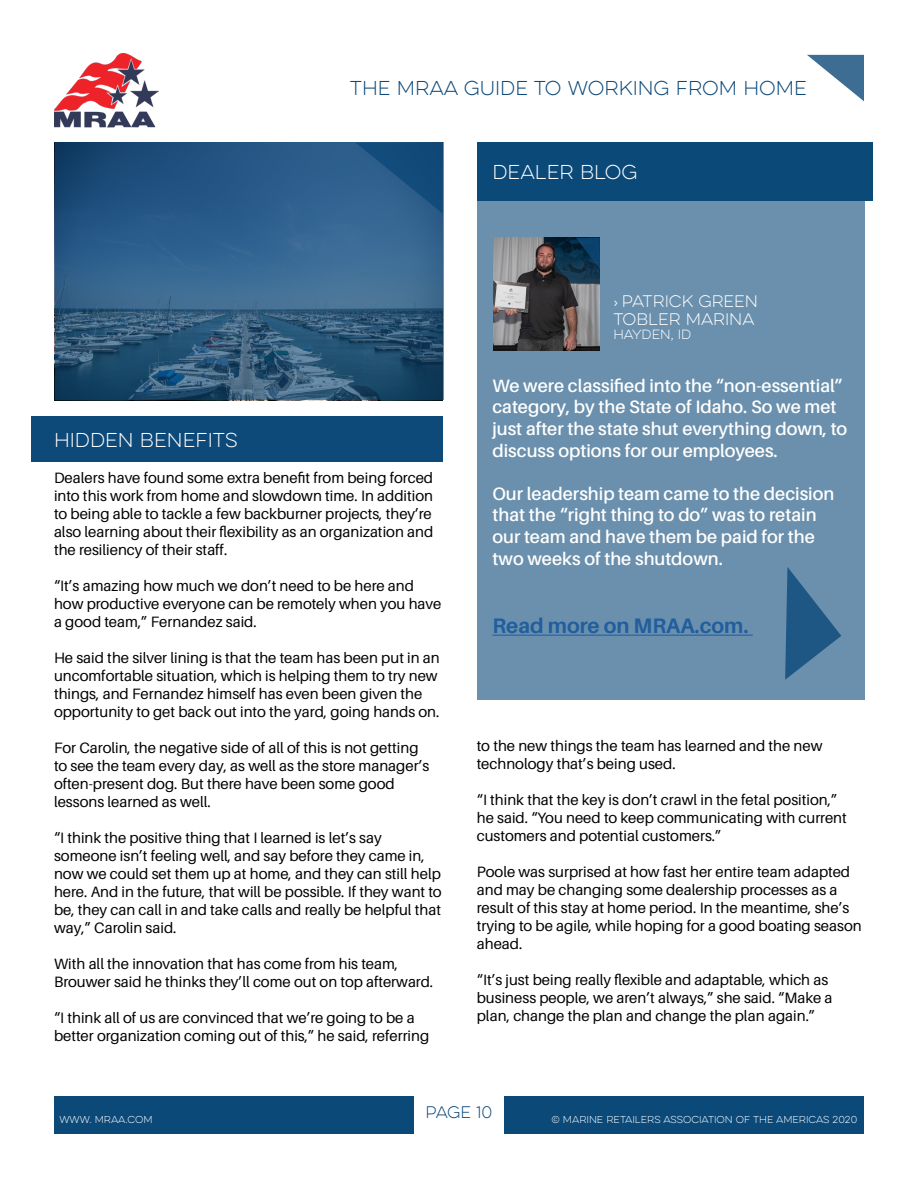
<style>
.page{position:relative;width:918px;height:1188px;background:#fff}
.page>*{position:absolute;margin:0;border:0;box-sizing:border-box;transform-origin:0 0}
.t1{font:700 21px "Aileron";color:#215e9e}
.t2{font:600 18px/21.6px "Aileron";color:#fff}
.t3{font:100 18px "Eveleth Clean";color:#0d4979}
.t4{font:100 18px "Eveleth Clean";color:#fff}
.t5{font:15px/18px "Aileron";color:#000}
.t6{font:100 15px/18px "Eveleth Clean";color:#fff}
.t7{font:100 15px "Eveleth Clean";letter-spacing:-.02em;color:#0d4979}
.t8{font:100 12px "Eveleth Clean";color:#fff}
.t9{font:100 9px "Eveleth Clean";color:#fff}
.s1{font-family:"Aileron";font-weight:400}
</style>
<div class="page">
<div style="left:54px;top:1096px;width:810px;height:38px;background:#0b4979"></div>
<div style="left:414px;top:1088px;width:90px;height:54px;background:#fff"></div>
<svg style="left:807px;top:55px;width:57px;height:46px"></svg>
<img style="left:54px;top:53px;width:105px;height:75px">
<div style="left:32px;top:417px;width:411px;height:45px;background:#0d4979"></div>
<svg style="left:55px;top:143px;width:389px;height:257px;background:#2d5b82"></svg>
<div style="left:477px;top:143px;width:387px;height:557px;background:#6a90ad"></div>
<div style="left:477px;top:143px;width:396px;height:58px;background:#0b4979"></div>
<svg style="left:785px;top:567px;width:56px;height:113px"></svg>
<img style="left:494px;top:238px;width:106px;height:112px">
<svg style="left:576px;top:238px;width:24px;height:31px"></svg>
<hr style="left:492px;top:635px;width:261px;height:1px;background:#215e9e">
<p class="t3" style="left:350px;top:75px;width:458px">THE MRAA GUIDE TO WORKING FROM HOME</p>
<p class="t4" style="left:492px;top:160px;width:146px">DEALER BLOG</p>
<p class="t4" style="left:54px;top:428px;width:185px">HIDDEN BENEFITS</p>
<p class="t5" style="left:54px;top:469px;width:381px;text-align:justify">Dealers have found some extra benefit from being forced into this work from home and slowdown time. In addition to being able to tackle a few backburner projects, they’re also learning about their flexibility as an organization and the resiliency of their staff.</p>
<p class="t5" style="left:54px;top:577px;width:389px">“It’s amazing how much we don’t need to be here and how productive everyone can be remotely when you have a good team,” Fernandez said.</p>
<p class="t5" style="left:54px;top:649px;width:387px">He said the silver lining is that the team has been put in an uncomfortable situation, which is helping them to try new things, and Fernandez himself has even been given the opportunity to get back out into the yard, going hands on.</p>
<p class="t5" style="left:54px;top:739px;width:377px">For Carolin, the negative side of all of this is not getting to see the team every day, as well as the store manager’s often-present dog. But there have been some good lessons learned as well.</p>
<p class="t5" style="left:54px;top:829px;width:389px">“I think the positive thing that I learned is let’s say someone isn’t feeling well, and say before they came in, now we could set them up at home, and they can still help here. And in the future, that will be possible. If they want to be, they can call in and take calls and really be helpful that way,” Carolin said.</p>
<p class="t5" style="left:54px;top:955px;width:381px">With all the innovation that has come from his team,<br>Brouwer said he thinks they’ll come out on top afterward.</p>
<p class="t5" style="left:54px;top:1009px;width:377px">“I think all of us are convinced that we’re going to be a better organization coming out of this,” he said, referring</p>
<p class="t6" style="left:613px;top:292px;width:146px"><span class="s1">›</span> PATRICK GREEN<br>TOBLER MARINA</p>
<p class="t8" style="left:613px;top:327px;width:79px">HAYDEN, ID</p>
<p class="t2" style="left:492px;top:375px;width:356px">We were classified into the “non-essential” category, by the State of Idaho. So we met just after the state shut everything down, to discuss options for our employees.</p>
<p class="t2" style="left:492px;top:483px;width:343px">Our leadership team came to the decision that the “right thing to do” was to retain our team and have them be paid for the two weeks of the shutdown.</p>
<h1 class="t1" style="left:492px;top:614px;width:258px">Read more on MRAA.com.</h1>
<p class="t5" style="left:477px;top:737px;width:347px">to the new things the team has learned and the new technology that’s being used.</p>
<p class="t5" style="left:477px;top:791px;width:372px">“I think that the key is don’t crawl in the fetal position,” he said. “You need to keep communicating with current customers and potential customers.”</p>
<p class="t5" style="left:477px;top:863px;width:386px">Poole was surprised at how fast her entire team adapted and may be changing some dealership processes as a result of this stay at home period. In the meantime, she’s trying to be agile, while hoping for a good boating season ahead.</p>
<p class="t5" style="left:477px;top:971px;width:357px">“It’s just being really flexible and adaptable, which as business people, we aren’t always,” she said. “Make a plan, change the plan and change the plan again.”</p>
<p class="t7" style="left:426px;top:1102px;width:68px">PAGE 10</p>
<p class="t9" style="left:59px;top:1114px;width:95px">WWW. MRAA.COM</p>
<p class="t9" style="left:551px;top:1114px;width:307px">© MARINE RETAILERS ASSOCIATION OF THE AMERICAS 2020</p>
</div>
